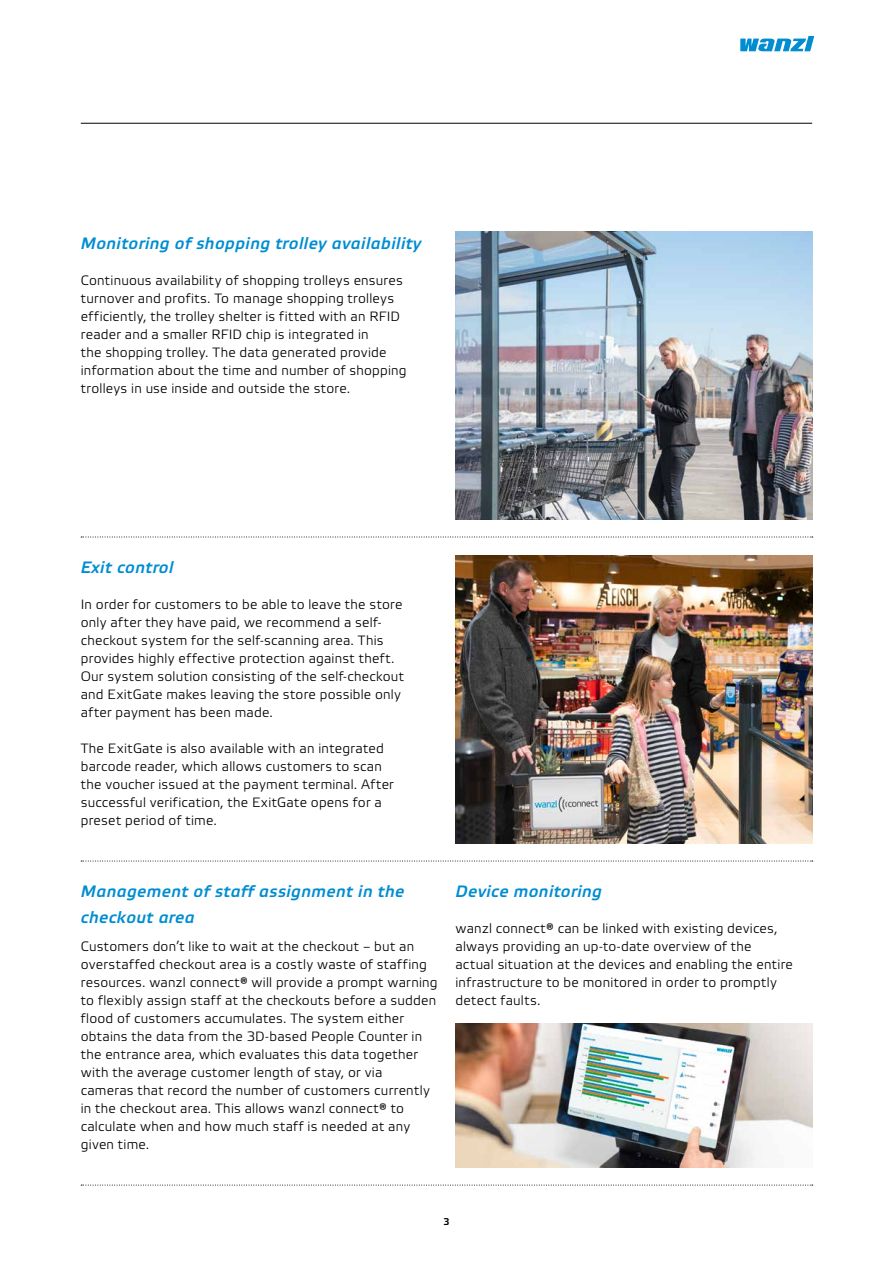
<style>
.page{position:relative;width:893px;height:1263px;background:#fff}
.page>*{position:absolute;margin:0;border:0;box-sizing:border-box;transform-origin:0 0}
.t1{font:italic 500 16.5px "Wanzl Etelka";letter-spacing:.025em;color:#008dd1}
.t2{font:300 13.5px/18px "Wanzl Etelka";letter-spacing:.015em;color:#000}
.t3{font:500 9.75px "Wanzl Etelka";color:#000}
</style>
<div class="page">
<svg style="left:740px;top:36px;width:74px;height:15px"></svg>
<svg style="left:81px;top:1185px;width:732px;height:1px"></svg>
<svg style="left:81px;top:537px;width:732px;height:1px"></svg>
<svg style="left:81px;top:861px;width:732px;height:1px"></svg>
<img style="left:455px;top:555px;width:357px;height:288px">
<img style="left:455px;top:232px;width:357px;height:288px">
<img style="left:455px;top:1023px;width:357px;height:144px">
<hr style="left:81px;top:123px;width:731px;height:1px;background:#000">
<p class="t1" style="left:81px;top:234px;width:342px">Monitoring of shopping trolley availability</p>
<p class="t2" style="left:81px;top:272px;width:327px">Continuous availability of shopping trolleys ensures turnover and profits. To manage shopping trolleys efficiently, the trolley shelter is fitted with an RFID reader and a smaller RFID chip is integrated in<br>the shopping trolley. The data generated provide information about the time and number of shopping trolleys in use inside and outside the store.</p>
<p class="t1" style="left:81px;top:558px;width:94px">Exit control</p>
<p class="t2" style="left:81px;top:596px;width:325px">In order for customers to be able to leave the store only after they have paid, we recommend a self&shy;checkout system for the self-scanning area. This provides highly effective protection against theft.<br>Our system solution consisting of the self-checkout and ExitGate makes leaving the store possible only after payment has been made.</p>
<p class="t2" style="left:81px;top:740px;width:315px">The ExitGate is also available with an integrated barcode reader, which allows customers to scan the voucher issued at the payment terminal. After successful verification, the ExitGate opens for a preset period of time.</p>
<p class="t1" style="left:81px;top:882px;width:325px">Management of staff assignment in the</p>
<p class="t1" style="left:455px;top:882px;width:148px">Device monitoring</p>
<p class="t1" style="left:81px;top:908px;width:115px">checkout area</p>
<p class="t2" style="left:455px;top:920px;width:339px">wanzl connect® can be linked with existing devices, always providing an up-to-date overview of the actual situation at the devices and enabling the entire infrastructure to be monitored in order to promptly detect faults.</p>
<p class="t2" style="left:81px;top:938px;width:358px">Customers don’t like to wait at the checkout – but an overstaffed checkout area is a costly waste of staffing resources. wanzl connect® will provide a prompt warning to flexibly assign staff at the checkouts before a sudden flood of customers accumulates. The system either obtains the data from the 3D-based People Counter in the entrance area, which evaluates this data together with the average customer length of stay, or via cameras that record the number of customers currently in the checkout area. This allows wanzl connect® to calculate when and how much staff is needed at any given time.</p>
<p class="t3" style="left:443px;top:1215px;width:8px">3</p>
</div>
